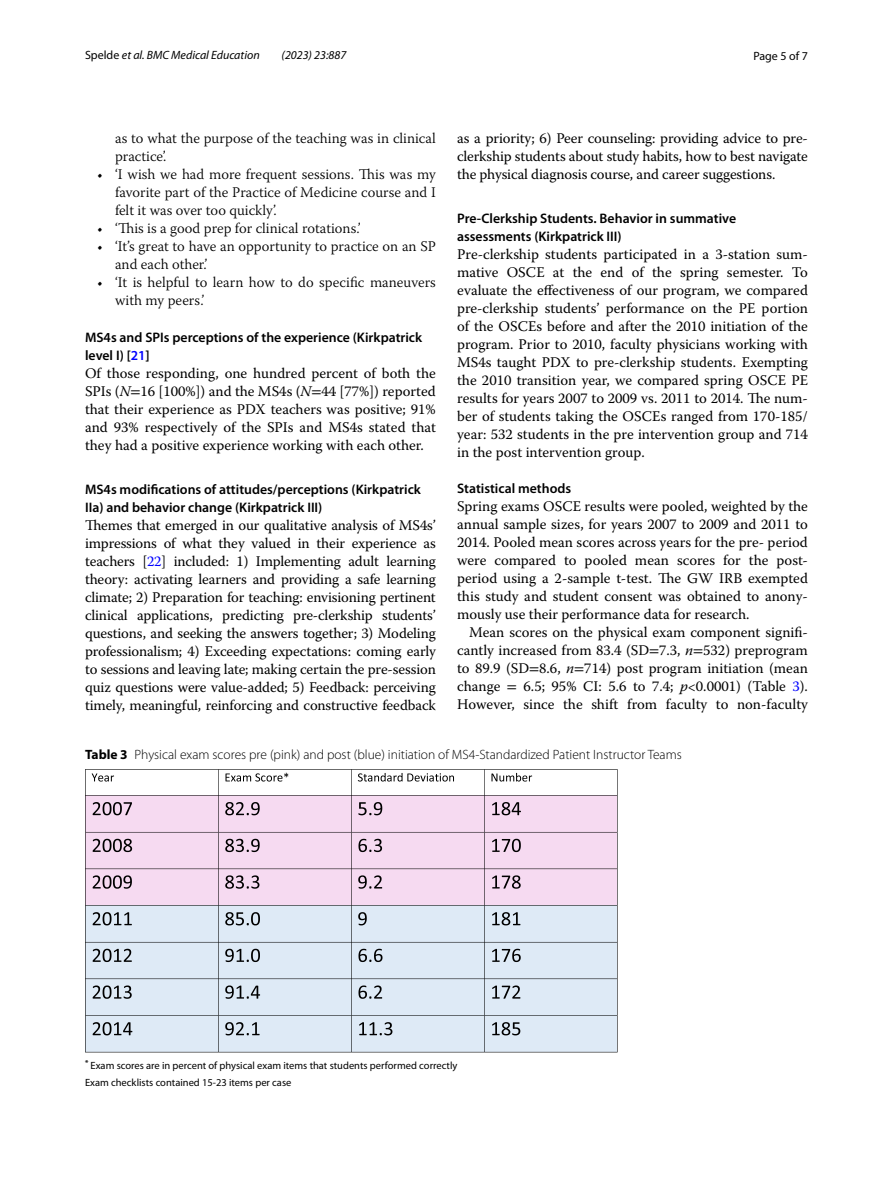
<style>
.page{position:relative;width:893px;height:1187px;background:#fff}
.page>*{position:absolute;margin:0;border:0;box-sizing:border-box;transform-origin:0 0}
.t1{font:14.7px/18px "Warnock Pro";color:#000;text-align:justify}
.t2{font:300 14.7px/18px "Warnock Pro";color:#000}
.t3{font:600 13.8px/18px "Myriad Pro";color:#000}
.t4{font:300 13.5px "Myriad Pro";color:#000}
.t5{font:italic 12px "Myriad Pro";color:#000}
.t6{font:12px "Myriad Pro";color:#000}
.t7{font:10.5px/17px "Myriad Pro";color:#000}
.s1{font-style:normal}
.s2{font-family:"STIX"}
.s3{font-style:italic}
.s4{color:#00f}
.s5{font-weight:700}
</style>
<div class="page">
<svg style="left:85px;top:769px;width:533px;height:283px;background:#ddd9e7"></svg>
<p class="t5" style="left:85px;top:48px;width:176px"><span class="s1">Spelde</span> et al. BMC Medical Education</p>
<p class="t5" style="left:282px;top:48px;width:66px">(2023) 23:887</p>
<p class="t6" style="left:753px;top:48px;width:56px">Page 5 of 7</p>
<p class="t1" style="left:457px;top:128px;width:352px">as a priority; 6) Peer counseling: providing advice to pre&shy;clerkship students about study habits, how to best navigate the physical diagnosis course, and career suggestions.</p>
<p class="t3" style="left:457px;top:209px;width:281px">Pre‑Clerkship Students. Behavior in summative assessments (Kirkpatrick III)</p>
<p class="t1" style="left:457px;top:245px;width:352px">Pre-clerkship students participated in a 3-station sum&shy;mative OSCE at the end of the spring semester. To evaluate the effectiveness of our program, we compared pre-clerkship students’ performance on the PE portion of the OSCEs before and after the 2010 initiation of the program. Prior to 2010, faculty physicians working with MS4s taught PDX to pre-clerkship students. Exempting the 2010 transition year, we compared spring OSCE PE results for years 2007 to 2009 vs. 2011 to 2014. The num&shy;ber of students taking the OSCEs ranged from 170-185/ year: 532 students in the pre intervention group and 714 in the post intervention group.</p>
<p class="t3" style="left:457px;top:479px;width:116px">Statistical methods</p>
<p class="t1" style="left:457px;top:497px;width:352px">Spring exams OSCE results were pooled, weighted by the annual sample sizes, for years 2007 to 2009 and 2011 to 2014. Pooled mean scores across years for the pre- period were compared to pooled mean scores for the post&shy;period using a 2-sample t-test. The GW IRB exempted this study and student consent was obtained to anony&shy;mously use their performance data for research.</p>
<p class="t1" style="left:457px;top:623px;width:352px;text-indent:12px">Mean scores on the physical exam component signifi&shy;cantly increased from 83.4 (SD<span class="s2">=</span>7.3, <span class="s3">n</span><span class="s2">=</span>532) preprogram to 89.9 (SD<span class="s2">=</span>8.6, <span class="s3">n</span><span class="s2">=</span>714) post program initiation (mean change <span class="s2">=</span> 6.5; 95% CI: 5.6 to 7.4; <span class="s3">p</span>&lt;0.0001) (Table <span class="s4">3</span>).<br>However, since the shift from faculty to non-faculty</p>
<p class="t4" style="left:85px;top:747px;width:598px"><span class="s5">Table 3</span> Physical exam scores pre (pink) and post (blue) initiation of MS4-Standardized Patient Instructor Teams</p>
<p class="t2" style="left:115px;top:128px;width:322px">as to what the purpose of the teaching was in clinical practice’.</p>
<p class="t2" style="left:115px;top:164px;width:322px;text-align:justify;text-indent:-18px">• ‘I wish we had more frequent sessions. This was my favorite part of the Practice of Medicine course and I felt it was over too quickly’.</p>
<p class="t2" style="left:97px;top:218px;width:265px">• ‘This is a good prep for clinical rotations.’</p>
<p class="t2" style="left:115px;top:236px;width:322px;text-indent:-18px">• ‘It’s great to have an opportunity to practice on an SP and each other.’</p>
<p class="t2" style="left:115px;top:272px;width:322px;text-indent:-18px">• ‘It is helpful to learn how to do specific maneuvers with my peers.’</p>
<p class="t3" style="left:85px;top:327px;width:339px">MS4s and SPIs perceptions of the experience (Kirkpatrick level I) [<span class="s4">21</span>]</p>
<p class="t1" style="left:85px;top:363px;width:352px">Of those responding, one hundred percent of both the SPIs (<span class="s3">N</span><span class="s2">=</span>16 [100%]) and the MS4s (<span class="s3">N</span><span class="s2">=</span>44 [77%]) reported that their experience as PDX teachers was positive; 91% and 93% respectively of the SPIs and MS4s stated that they had a positive experience working with each other.</p>
<p class="t3" style="left:85px;top:479px;width:337px">MS4s modifications of attitudes/perceptions (Kirkpatrick<br>IIa) and behavior change (Kirkpatrick III)</p>
<p class="t1" style="left:85px;top:515px;width:352px">Themes that emerged in our qualitative analysis of MS4s’ impressions of what they valued in their experience as teachers [<span class="s4">22</span>] included: 1) Implementing adult learning theory: activating learners and providing a safe learning climate; 2) Preparation for teaching: envisioning pertinent clinical applications, predicting pre-clerkship students’ questions, and seeking the answers together; 3) Modeling professionalism; 4) Exceeding expectations: coming early to sessions and leaving late; making certain the pre-session quiz questions were value-added; 5) Feedback: perceiving timely, meaningful, reinforcing and constructive feedback</p>
<p class="t7" style="left:85px;top:1057px;width:374px"><sup>*</sup> Exam scores are in percent of physical exam items that students performed correctly<br>Exam checklists contained 15-23 items per case</p>
</div>
